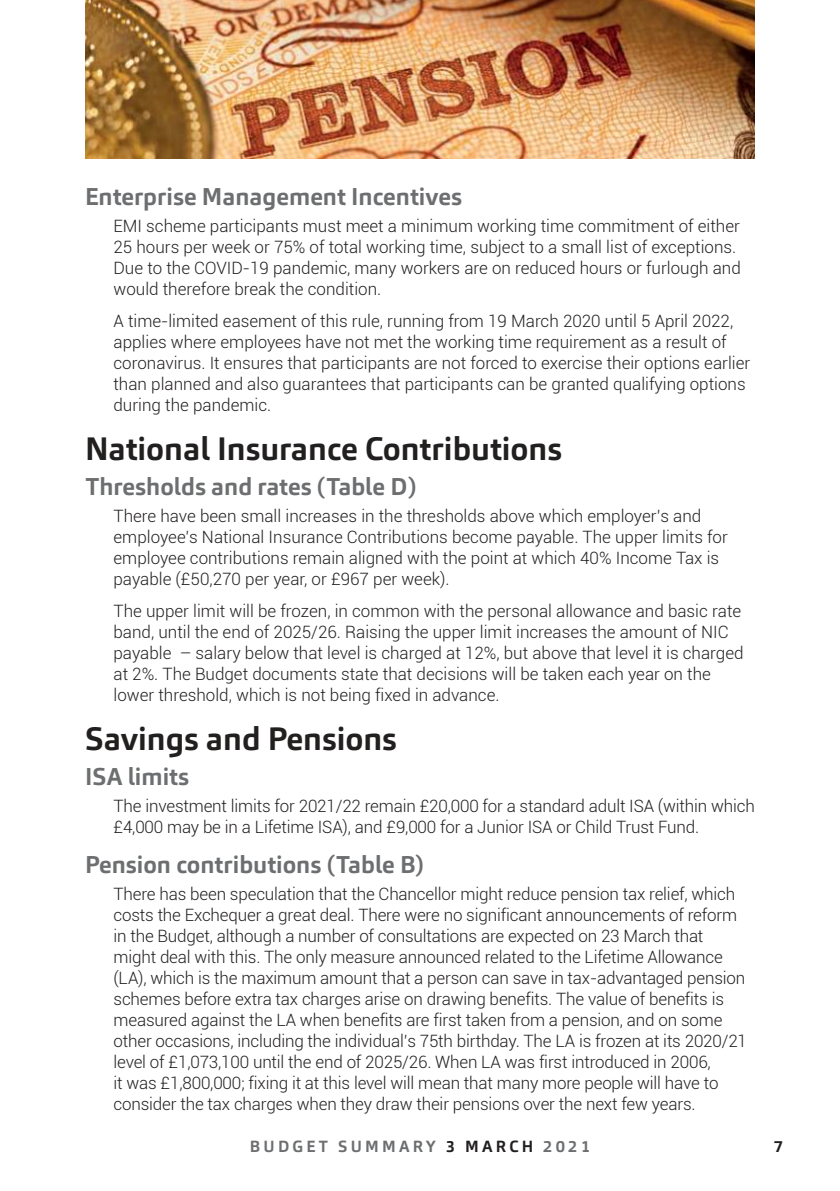
<style>
.page{position:relative;width:840px;height:1191px;background:#fff}
.page>*{position:absolute;margin:0;border:0;box-sizing:border-box;transform-origin:0 0}
.t1{font:700 32px "Carnac";color:#221f1f}
.t2{font:700 24px "Carnac";color:#6c6e70}
.t3{font:300 17px/21px "Roboto";color:#221f1f}
.t4{font:700 16px "Carnac";letter-spacing:.2em;color:#6c6e70}
.t5{font:700 16px "Carnac";color:#221f1f}
.s1{color:#221f1f}
</style>
<div class="page">
<img style="left:85px;top:0;width:669px;height:159px">
<p class="t2" style="left:85px;top:186px;width:378px">Enterprise Management Incentives</p>
<p class="t3" style="left:113px;top:215px;width:628px">EMI scheme participants must meet a minimum working time commitment of either 25 hours per week or 75% of total working time, subject to a small list of exceptions.<br>Due to the COVID-19 pandemic, many workers are on reduced hours or furlough and would therefore break the condition.</p>
<p class="t3" style="left:113px;top:310px;width:638px">A time-limited easement of this rule, running from 19 March 2020 until 5 April 2022, applies where employees have not met the working time requirement as a result of coronavirus. It ensures that participants are not forced to exercise their options earlier than planned and also guarantees that participants can be granted qualifying options during the pandemic.</p>
<p class="t1" style="left:85px;top:435px;width:478px">National Insurance Contributions</p>
<p class="t2" style="left:85px;top:476px;width:333px">Thresholds and rates (Table D)</p>
<p class="t3" style="left:113px;top:504px;width:615px">There have been small increases in the thresholds above which employer’s and employee’s National Insurance Contributions become payable. The upper limits for employee contributions remain aligned with the point at which 40% Income Tax is payable (£50,270 per year, or £967 per week).</p>
<p class="t3" style="left:113px;top:600px;width:631px">The upper limit will be frozen, in common with the personal allowance and basic rate band, until the end of 2025/26. Raising the upper limit increases the amount of NIC payable – salary below that level is charged at 12%, but above that level it is charged at 2%. The Budget documents state that decisions will be taken each year on the lower threshold, which is not being fixed in advance.</p>
<p class="t1" style="left:85px;top:725px;width:313px">Savings and Pensions</p>
<p class="t2" style="left:85px;top:766px;width:105px">ISA limits</p>
<p class="t3" style="left:113px;top:794px;width:642px">The investment limits for 2021/22 remain £20,000 for a standard adult ISA (within which £4,000 may be in a Lifetime ISA), and £9,000 for a Junior ISA or Child Trust Fund.</p>
<p class="t2" style="left:85px;top:854px;width:340px">Pension contributions (Table B)</p>
<p class="t3" style="left:113px;top:883px;width:634px">There has been speculation that the Chancellor might reduce pension tax relief, which costs the Exchequer a great deal. There were no significant announcements of reform in the Budget, although a number of consultations are expected on 23 March that might deal with this. The only measure announced related to the Lifetime Allowance (LA), which is the maximum amount that a person can save in tax-advantaged pension schemes before extra tax charges arise on drawing benefits. The value of benefits is measured against the LA when benefits are first taken from a pension, and on some other occasions, including the individual’s 75th birthday. The LA is frozen at its 2020/21 level of £1,073,100 until the end of 2025/26. When LA was first introduced in 2006,<br>it was £1,800,000; fixing it at this level will mean that many more people will have to consider the tax charges when they draw their pensions over the next few years.</p>
<p class="t4" style="left:250px;top:1139px;width:341px">BUDGET SUMMARY <span class="s1">3 MARCH</span> 2021</p>
<p class="t5" style="left:773px;top:1139px;width:11px">7</p>
</div>
